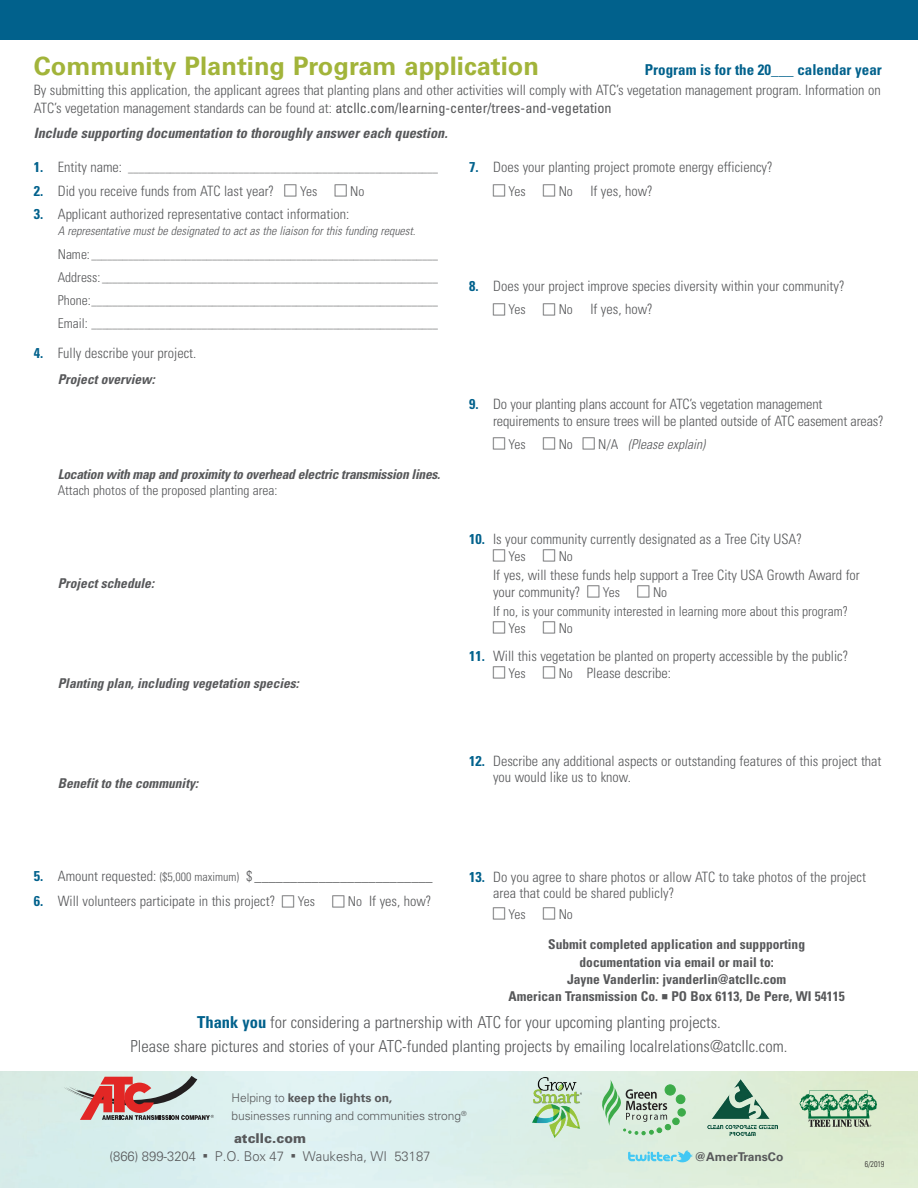
<style>
.page{position:relative;width:918px;height:1188px;background:#fff}
.page>*{position:absolute;margin:0;border:0;box-sizing:border-box;transform-origin:0 0}
.t1{font:700 25.5px "Univers LT Std";color:#a2b43a}
.t2{font:300 condensed 16.5px/23.2px "Univers LT Std";color:#57585a;text-align:center}
.t3{font:700 condensed 15px "Univers LT Std";color:#01618c}
.t4{font:300 condensed 14.25px/16.5px "Univers LT Std";color:#57585a}
.t5{font:italic 700 condensed 14.25px "Univers LT Std";color:#57585a}
.t6{font:700 condensed 13.5px/17.2px "Univers LT Std";color:#57585a;text-align:center}
.t7{font:300 condensed 13.5px/19.5px "Univers LT Std";color:#57585a}
.t8{font:italic 700 condensed 13.5px "Univers LT Std";color:#57585a}
.t9{font:italic 700 condensed 13.5px "Univers LT Std";letter-spacing:-.02em;color:#57585a}
.t10{font:300 13.5px "Univers LT Std";color:#57585a;scale:.96 1}
.t11{font:italic 300 condensed 13.5px "Univers LT Std";color:#57585a}
.t12{font:900 13.5px "Univers LT Std";color:#57585a;scale:.96 1}
.t13{font:700 12.15px "Univers LT Std";color:#57585a}
.t14{font:italic 300 condensed 12px "Univers LT Std";color:#57585a}
.t15{font:300 12px/18px "Univers LT Std";letter-spacing:-.015em;color:#57585a}
.t16{font:300 condensed 10.5px "Univers LT Std";color:#57585a}
.t17{font:300 condensed 8.25px "Univers LT Std";color:#231f20;scale:.96 1}
.s1{font-weight:400}
.s2{font-weight:700;font-size:14.25px;color:#01618c}
.s3{font-size:14.25px}
.s4{font-weight:700;color:#01618c}
.s5{font-size:13.5px}
.s6{font-style:normal}
.s7{font-size:12px}
.s8{font-weight:700}
</style>
<div class="page">
<img style="left:0;top:1071px;width:918px;height:117px">
<svg style="left:799px;top:1090px;width:78px;height:37px;background:#90b898"></svg>
<img style="left:532px;top:1078px;width:50px;height:60px">
<div style="left:673px;top:1118px;width:6px;height:7px;background:#3cab49;border-radius:50%"></div>
<div style="left:673px;top:1118px;width:6px;height:7px;border:1px solid #3cab49;border-radius:50%"></div>
<div style="left:665px;top:1085px;width:10px;height:10px;background:#3cab49;border-radius:50%"></div>
<div style="left:665px;top:1085px;width:10px;height:10px;border:1px solid #3cab49;border-radius:50%"></div>
<div style="left:676px;top:1095px;width:9px;height:9px;background:#3cab49;border-radius:50%"></div>
<div style="left:676px;top:1095px;width:9px;height:9px;border:1px solid #3cab49;border-radius:50%"></div>
<div style="left:678px;top:1109px;width:7px;height:7px;background:#3cab49;border-radius:50%"></div>
<div style="left:678px;top:1109px;width:7px;height:7px;border:1px solid #3cab49;border-radius:50%"></div>
<svg style="left:601px;top:1079px;width:70px;height:56px;background:#b9d3bc"></svg>
<img style="left:707px;top:1080px;width:71px;height:56px">
<svg style="left:628px;top:1150px;width:65px;height:12px"></svg>
<svg style="left:64px;top:1076px;width:150px;height:44px;background:#c4a5a2"></svg>
<div style="left:0;top:0;width:918px;height:39px;background:#01618c"></div>
<h1 class="t1" style="left:34px;top:51px;width:507px">Community Planting Program application</h1>
<p class="t3" style="left:645px;top:60px;width:238px">Program is for the 20___ calendar year</p>
<p class="t4" style="left:34px;top:80px;width:848px;line-height:18.8px">By submitting this application, the applicant agrees that planting plans and other activities will comply with ATC’s vegetation management program. Information on<br>ATC’s vegetation management standards can be found at: <span class="s1">atcllc.com/learning-center/trees-and-vegetation</span></p>
<p class="t5" style="left:34px;top:124px;width:415px">Include supporting documentation to thoroughly answer each question.</p>
<p class="t16" style="left:34px;top:162px;width:406px"><span class="s2">1.</span> <span class="s3">Entity name:</span> ___________________________________________________________</p>
<p class="t4" style="left:34px;top:182px;width:242px"><span class="s4">2.</span> Did you receive funds from ATC last year?</p>
<p class="t7" style="left:300px;top:181px;width:19px">Yes</p>
<p class="t7" style="left:350px;top:181px;width:16px">No</p>
<p class="t4" style="left:34px;top:206px;width:317px"><span class="s4">3.</span> Applicant authorized representative contact information:</p>
<p class="t14" style="left:58px;top:224px;width:359px">A representative must be designated to act as the liaison for this funding request.</p>
<p class="t16" style="left:58px;top:249px;width:382px"><span class="s5">Name:</span> __________________________________________________________________</p>
<p class="t16" style="left:58px;top:272px;width:382px"><span class="s5">Address:</span> ________________________________________________________________</p>
<p class="t16" style="left:58px;top:295px;width:382px"><span class="s5">Phone:</span>__________________________________________________________________</p>
<p class="t16" style="left:58px;top:318px;width:382px"><span class="s5">Email:</span> __________________________________________________________________</p>
<p class="t4" style="left:34px;top:345px;width:164px"><span class="s4">4.</span> Fully describe your project.</p>
<p class="t8" style="left:58px;top:371px;width:99px">Project overview:</p>
<p class="t9" style="left:58px;top:466px;width:384px">Location with map and proximity to overhead electric transmission lines.</p>
<p class="t7" style="left:58px;top:481px;width:221px">Attach photos of the proposed planting area:</p>
<p class="t8" style="left:58px;top:575px;width:98px">Project schedule:</p>
<p class="t8" style="left:58px;top:675px;width:243px">Planting plan, including vegetation species:</p>
<p class="t8" style="left:58px;top:775px;width:142px">Benefit to the community:</p>
<p class="t4" style="left:469px;top:159px;width:305px"><span class="s4">7.</span> Does your planting project promote energy efficiency?</p>
<p class="t7" style="left:509px;top:181px;width:19px">Yes</p>
<p class="t4" style="left:559px;top:182px;width:95px"><span class="s5">No</span> If yes, how?</p>
<p class="t4" style="left:469px;top:277px;width:377px"><span class="s4">8.</span> Does your project improve species diversity within your community?</p>
<p class="t7" style="left:509px;top:300px;width:19px">Yes</p>
<p class="t4" style="left:559px;top:301px;width:95px"><span class="s5">No</span> If yes, how?</p>
<p class="t4" style="left:493px;top:396px;width:392px;text-indent:-24px"><span class="s4">9.</span> Do your planting plans account for ATC’s vegetation management requirements to ensure trees will be planted outside of ATC easement areas?</p>
<p class="t7" style="left:509px;top:434px;width:19px">Yes</p>
<p class="t7" style="left:559px;top:434px;width:16px">No</p>
<p class="t11" style="left:598px;top:436px;width:108px"><span class="s6">N/A</span> (Please explain)</p>
<p class="t4" style="left:469px;top:531px;width:334px"><span class="s4">10.</span> Is your community currently designated as a Tree City USA?</p>
<p class="t7" style="left:509px;top:546px;width:19px">Yes</p>
<p class="t7" style="left:559px;top:546px;width:16px">No</p>
<p class="t4" style="left:493px;top:567px;width:368px">If yes, will these funds help support a Tree City USA Growth Award for your community?</p>
<p class="t7" style="left:493px;top:582px;width:356px;text-indent:160px">No<br>If no, is your community interested in learning more about this program?</p>
<p class="t7" style="left:509px;top:618px;width:19px">Yes</p>
<p class="t7" style="left:559px;top:618px;width:16px">No</p>
<p class="t4" style="left:469px;top:648px;width:381px"><span class="s4">11.</span> Will this vegetation be planted on property accessible by the public?</p>
<p class="t7" style="left:509px;top:663px;width:19px">Yes</p>
<p class="t4" style="left:559px;top:664px;width:114px"><span class="s5">No</span> Please describe:</p>
<p class="t7" style="left:603px;top:582px;width:19px">Yes</p>
<p class="t4" style="left:493px;top:753px;width:390px;text-indent:-24px"><span class="s4">12.</span> Describe any additional aspects or outstanding features of this project that you would like us to know.</p>
<p class="t4" style="left:34px;top:868px;width:400px"><span class="s4">5.</span> Amount requested: <span class="s7">($5,000 maximum)</span> $ _________________________</p>
<p class="t4" style="left:34px;top:893px;width:243px"><span class="s4">6.</span> Will volunteers participate in this project?</p>
<p class="t7" style="left:298px;top:892px;width:19px">Yes</p>
<p class="t4" style="left:348px;top:893px;width:85px"><span class="s5">No</span> If yes, how?</p>
<p class="t4" style="left:493px;top:869px;width:374px;text-indent:-24px"><span class="s4">13.</span> Do you agree to share photos or allow ATC to take photos of the project area that could be shared publicly?</p>
<p class="t7" style="left:509px;top:904px;width:19px">Yes</p>
<p class="t7" style="left:559px;top:904px;width:16px">No</p>
<p class="t6" style="left:509px;top:936px;width:338px">Submit completed application and suppporting documentation via email or mail to:<br>Jayne Vanderlin: jvanderlin@atcllc.com<br>American Transmission Co. ■ PO Box 6113, De Pere, WI 54115</p>
<p class="t2" style="left:131px;top:1011px;width:658px"><span class="s4">Thank you</span> for considering a partnership with ATC for your upcoming planting projects.<br>Please share pictures and stories of your ATC-funded planting projects by emailing localrelations@atcllc.com.</p>
<p class="t15" style="left:232px;top:1088px;width:237px">Helping to <span class="s8">keep the lights on,<br></span>businesses running and communities strong<sup>®</sup></p>
<p class="t12" style="left:234px;top:1130px;width:76px">atcllc.com</p>
<p class="t10" style="left:110px;top:1148px;width:92px">(866) 899-3204</p>
<p class="t10" style="left:203px;top:1148px;width:86px">■ P.O. Box 47</p>
<p class="t10" style="left:291px;top:1148px;width:146px">■ Waukesha, WI 53187</p>
<p class="t13" style="left:694px;top:1150px;width:90px">@AmerTransCo</p>
<p class="t17" style="left:865px;top:1159px;width:22px">6/2019</p>
</div>
